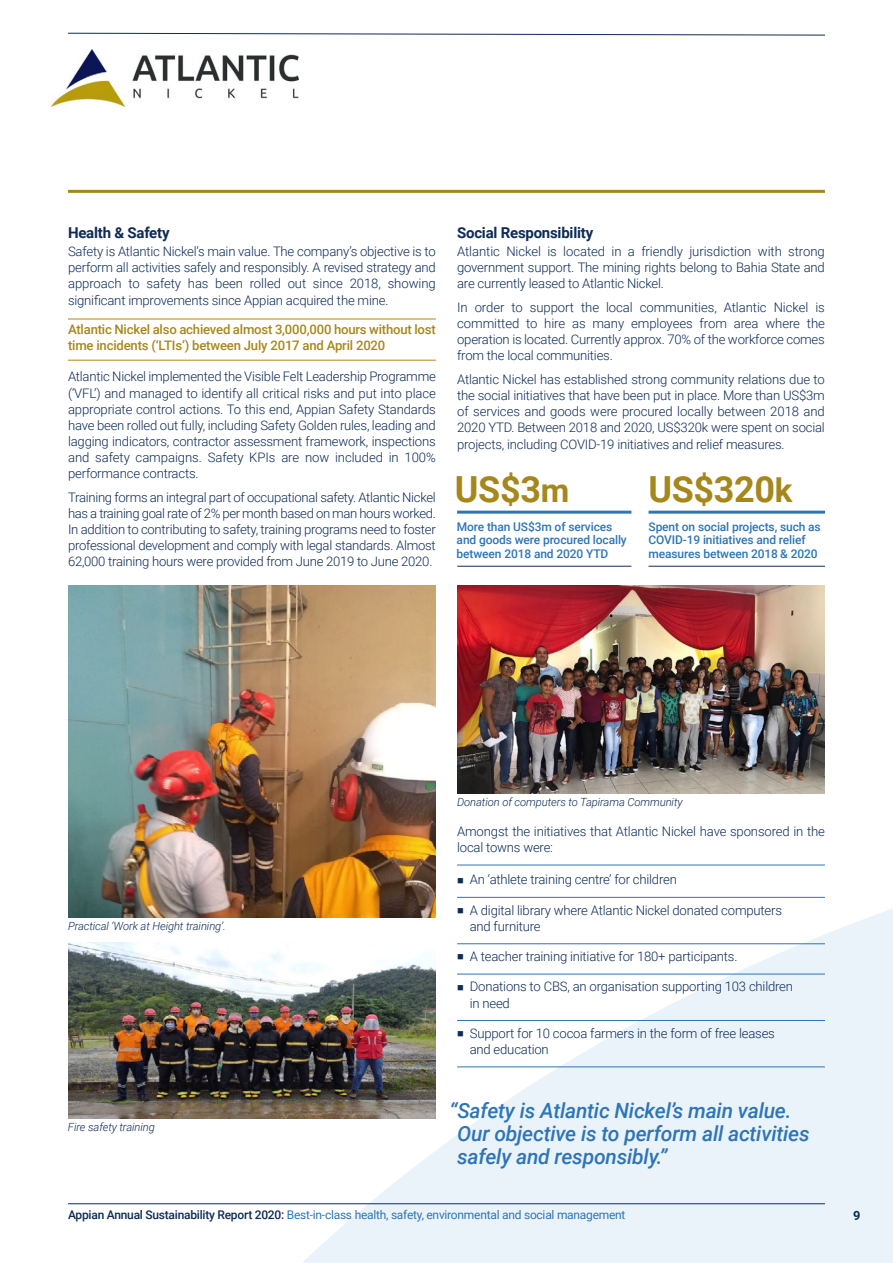
<style>
.page{position:relative;width:893px;height:1263px;background:#fff}
.page>*{position:absolute;margin:0;border:0;box-sizing:border-box;transform-origin:0 0}
.t1{font:700 36px "Roboto";letter-spacing:-.01em;color:#a6871c}
.t2{font:italic 500 21px/23.2px "Roboto";letter-spacing:-.01em;color:#2e75b6}
.t3{font:700 15px "Roboto";letter-spacing:-.015em;color:#0d2b55}
.t4{font:300 13.2px/16.2px "Roboto";letter-spacing:-.015em;color:#0d2b55;text-align:justify}
.t5{font:500 13.2px/16.2px "Roboto";letter-spacing:-.015em;color:#a6871c}
.t6{font:700 12.75px "Roboto";color:#0d2b55}
.t7{font:500 12px/13.5px "Roboto";letter-spacing:-.01em;color:#2e75b6}
.t8{font:12px "Roboto";letter-spacing:-.02em;color:#2e75b6}
.t9{font:italic 300 11.25px "Roboto";letter-spacing:-.01em;color:#0d2b55}
.s1{font-size:33px}
.s2{font-weight:500;color:#0d2b55}
</style>
<div class="page">
<svg style="left:302px;top:909px;width:591px;height:354px;fill:#ebf3fa"></svg>
<svg style="left:68px;top:33px;width:757px;height:3px"></svg>
<hr style="left:68px;top:190px;width:757px;height:3px;background:#a6871c">
<hr style="left:68px;top:1203px;width:757px;height:1px;background:#0d2b55">
<hr style="left:68px;top:319px;width:368px;height:1px;background:#b9840f">
<hr style="left:68px;top:360px;width:368px;height:1px;background:#b9840f">
<hr style="left:457px;top:865px;width:368px;height:1px;background:#2e75b6">
<hr style="left:457px;top:897px;width:368px;height:1px;background:#2e75b6">
<hr style="left:457px;top:943px;width:368px;height:1px;background:#2e75b6">
<hr style="left:457px;top:974px;width:368px;height:1px;background:#2e75b6">
<hr style="left:457px;top:1020px;width:368px;height:1px;background:#2e75b6">
<hr style="left:457px;top:1067px;width:368px;height:1px;background:#2e75b6">
<img style="left:52px;top:50px;width:247px;height:56px">
<hr style="left:648px;top:511px;width:177px;height:3px;background:#2e75b6">
<hr style="left:648px;top:566px;width:177px;height:1px;background:#0d2b55">
<hr style="left:457px;top:511px;width:174px;height:3px;background:#2e75b6">
<hr style="left:457px;top:566px;width:174px;height:1px;background:#0d2b55">
<img style="left:68px;top:585px;width:368px;height:332px">
<img style="left:68px;top:942px;width:368px;height:176px">
<img style="left:457px;top:585px;width:368px;height:208px">
<p class="t3" style="left:68px;top:224px;width:103px">Health &amp; Safety</p>
<p class="t4" style="left:68px;top:244px;width:369px">Safety is Atlantic Nickel’s main value. The company’s objective is to perform all activities safely and responsibly. A revised strategy and approach to safety has been rolled out since 2018, showing significant improvements since Appian acquired the mine.</p>
<p class="t5" style="left:68px;top:322px;width:369px">Atlantic Nickel also achieved almost 3,000,000 hours without lost time incidents (‘LTIs’) between July 2017 and April 2020</p>
<p class="t4" style="left:68px;top:369px;width:369px">Atlantic Nickel implemented the Visible Felt Leadership Programme (‘VFL’) and managed to identify all critical risks and put into place appropriate control actions. To this end, Appian Safety Standards have been rolled out fully, including Safety Golden rules, leading and lagging indicators, contractor assessment framework, inspections and safety campaigns. Safety KPIs are now included in 100% performance contracts.</p>
<p class="t4" style="left:68px;top:489px;width:369px">Training forms an integral part of occupational safety. Atlantic Nickel has a training goal rate of 2% per month based on man hours worked.<br>In addition to contributing to safety, training programs need to foster professional development and comply with legal standards. Almost 62,000 training hours were provided from June 2019 to June 2020.</p>
<p class="t3" style="left:457px;top:224px;width:138px">Social Responsibility</p>
<p class="t4" style="left:457px;top:244px;width:369px">Atlantic Nickel is located in a friendly jurisdiction with strong government support. The mining rights belong to Bahia State and are currently leased to Atlantic Nickel.</p>
<p class="t4" style="left:457px;top:299px;width:369px">In order to support the local communities, Atlantic Nickel is committed to hire as many employees from area where the operation is located. Currently approx. 70% of the workforce comes from the local communities.</p>
<p class="t4" style="left:457px;top:371px;width:369px">Atlantic Nickel has established strong community relations due to the social initiatives that have been put in place. More than US$3m of services and goods were procured locally between 2018 and 2020 YTD. Between 2018 and 2020, US$320k were spent on social projects, including COVID-19 initiatives and relief measures.</p>
<p class="t1" style="left:455px;top:469px;width:116px">US$3<span class="s1">m</span></p>
<p class="t7" style="left:457px;top:520px;width:172px">More than US$3m of services and goods were procured locally between 2018 and 2020 YTD</p>
<p class="t1" style="left:648px;top:469px;width:145px">US$320<span class="s1">k</span></p>
<p class="t7" style="left:648px;top:520px;width:174px">Spent on social projects, such as<br>COVID-19 initiatives and relief measures between 2018 &amp; 2020</p>
<p class="t9" style="left:68px;top:919px;width:159px">Practical ‘Work at Height training’.</p>
<p class="t9" style="left:68px;top:1121px;width:88px">Fire safety training</p>
<p class="t9" style="left:457px;top:795px;width:227px">Donation of computers to Tapirama Community</p>
<p class="t4" style="left:457px;top:823px;width:369px">Amongst the initiatives that Atlantic Nickel have sponsored in the local towns were:</p>
<p class="t4" style="left:457px;top:872px;width:221px">■ An ‘athlete training centre’ for children</p>
<p class="t4" style="left:470px;top:902px;width:314px;text-indent:-13px">■ A digital library where Atlantic Nickel donated computers and furniture</p>
<p class="t4" style="left:457px;top:948px;width:282px">■ A teacher training initiative for 180+ participants.</p>
<p class="t4" style="left:470px;top:979px;width:325px;text-indent:-13px">■ Donations to CBS, an organisation supporting 103 children in need</p>
<p class="t4" style="left:470px;top:1025px;width:307px;text-indent:-13px">■ Support for 10 cocoa farmers in the form of free leases and education</p>
<p class="t2" style="left:457px;top:1099px;width:354px;text-indent:-8px">“Safety is Atlantic Nickel’s main value.<br>Our objective is to perform all activities safely and responsibly.”</p>
<p class="t8" style="left:68px;top:1208px;width:559px"><span class="s2">Appian Annual Sustainability Report 2020:</span> Best-in-class health, safety, environmental and social management</p>
<p class="t6" style="left:853px;top:1208px;width:9px">9</p>
</div>
